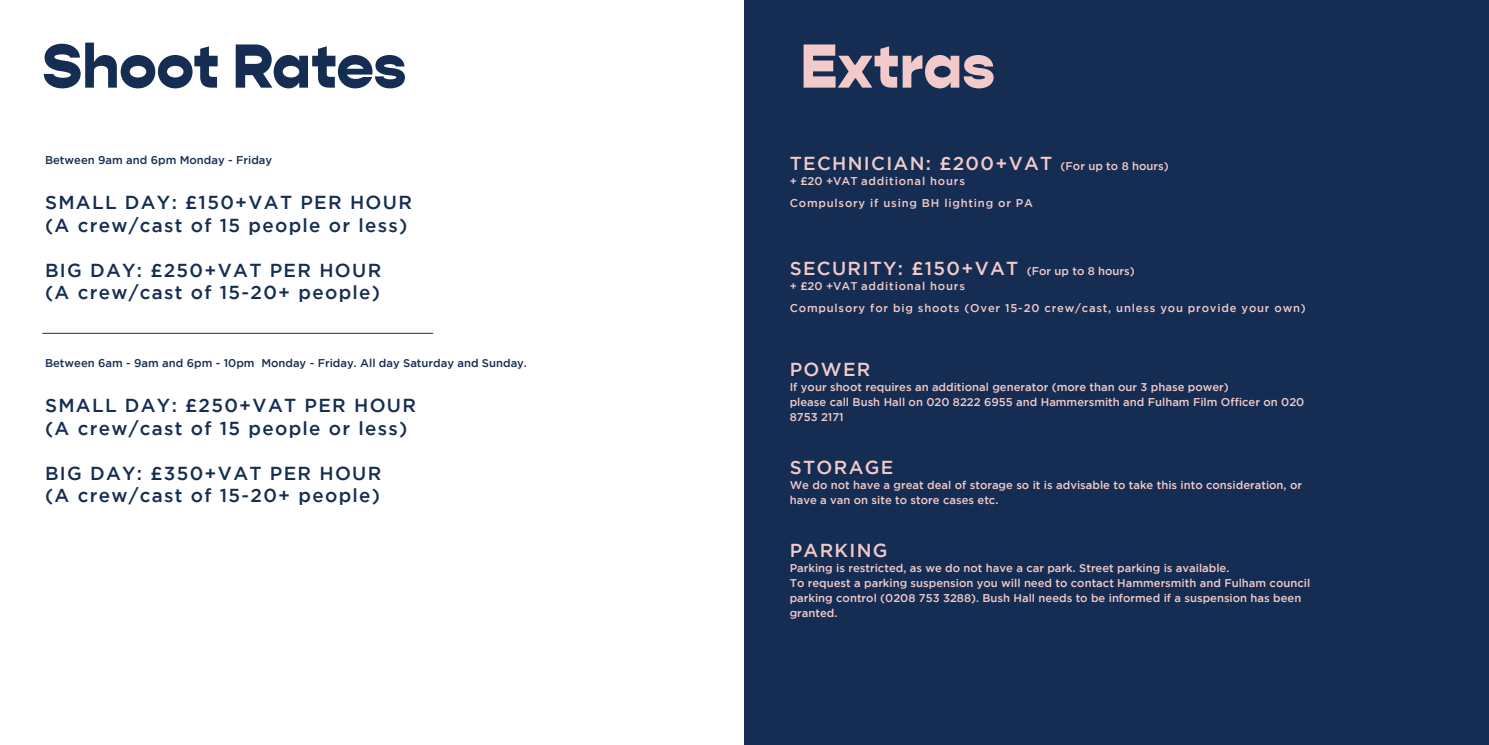
<style>
.page{position:relative;width:1489px;height:745px;background:#fff}
.page>*{position:absolute;margin:0;border:0;box-sizing:border-box;transform-origin:0 0}
.t1{font:900 62.5px "Gopher";color:#152d52}
.t2{font:900 62.5px "Gopher";letter-spacing:.005em;color:#f2caca}
.t3{font:500 18.75px "Gotham";letter-spacing:.07em;color:#152d52}
.t4{font:500 18.75px "Gotham";letter-spacing:.07em;color:#f2caca}
.t5{font:500 11.25px/15px "Gotham";color:#f2caca}
.t6{font:500 11.25px "Gotham";letter-spacing:.07em;color:#f2caca}
.t7{font:500 11.25px "Gotham";color:#162d52}
.s1{font-size:11.25px}
</style>
<div class="page">
<div style="left:744px;top:0;width:744px;height:744px;background:#152d52"></div>
<hr style="left:42px;top:333px;width:391px;height:1px;background:#162d52">
<p class="t1" style="left:42px;top:28px;width:365px">Shoot Rates</p>
<p class="t2" style="left:800px;top:28px;width:196px">Extras</p>
<p class="t7" style="left:45px;top:154px;width:229px">Between 9am and 6pm Monday - Friday</p>
<p class="t3" style="left:45px;top:192px;width:368px">SMALL DAY: £150+VAT PER HOUR</p>
<p class="t3" style="left:45px;top:214px;width:364px">(A crew/cast of 15 people or less)</p>
<p class="t3" style="left:45px;top:259px;width:338px">BIG DAY: £250+VAT PER HOUR</p>
<p class="t3" style="left:45px;top:282px;width:336px">(A crew/cast of 15-20+ people)</p>
<p class="t7" style="left:45px;top:356px;width:483px">Between 6am - 9am and 6pm - 10pm Monday - Friday. All day Saturday and Sunday.</p>
<p class="t3" style="left:45px;top:394px;width:372px">SMALL DAY: £250+VAT PER HOUR</p>
<p class="t3" style="left:45px;top:417px;width:364px">(A crew/cast of 15 people or less)</p>
<p class="t3" style="left:45px;top:462px;width:338px">BIG DAY: £350+VAT PER HOUR</p>
<p class="t3" style="left:45px;top:484px;width:336px">(A crew/cast of 15-20+ people)</p>
<p class="t4" style="left:789px;top:152px;width:380px">TECHNICIAN: £200+VAT <span class="s1">(For up to 8 hours)</span></p>
<p class="t6" style="left:789px;top:174px;width:177px">+ £20 +VAT additional hours</p>
<p class="t6" style="left:789px;top:197px;width:245px">Compulsory if using BH lighting or PA</p>
<p class="t4" style="left:789px;top:257px;width:346px">SECURITY: £150+VAT <span class="s1">(For up to 8 hours)</span></p>
<p class="t6" style="left:789px;top:279px;width:177px">+ £20 +VAT additional hours</p>
<p class="t6" style="left:789px;top:302px;width:517px">Compulsory for big shoots (Over 15-20 crew/cast, unless you provide your own)</p>
<p class="t4" style="left:789px;top:359px;width:82px">POWER</p>
<p class="t5" style="left:789px;top:379px;width:440px">If your shoot requires an additional generator (more than our 3 phase power)</p>
<p class="t5" style="left:789px;top:394px;width:516px">please call Bush Hall on 020 8222 6955 and Hammersmith and Fulham Film Officer on 020<br>8753 2171</p>
<p class="t4" style="left:789px;top:456px;width:105px">STORAGE</p>
<p class="t5" style="left:789px;top:477px;width:514px">We do not have a great deal of storage so it is advisable to take this into consideration, or have a van on site to store cases etc.</p>
<p class="t4" style="left:789px;top:539px;width:99px">PARKING</p>
<p class="t5" style="left:789px;top:559px;width:522px">Parking is restricted, as we do not have a car park. Street parking is available.<br>To request a parking suspension you will need to contact Hammersmith and Fulham council parking control (0208 753 3288). Bush Hall needs to be informed if a suspension has been granted.</p>
</div>
